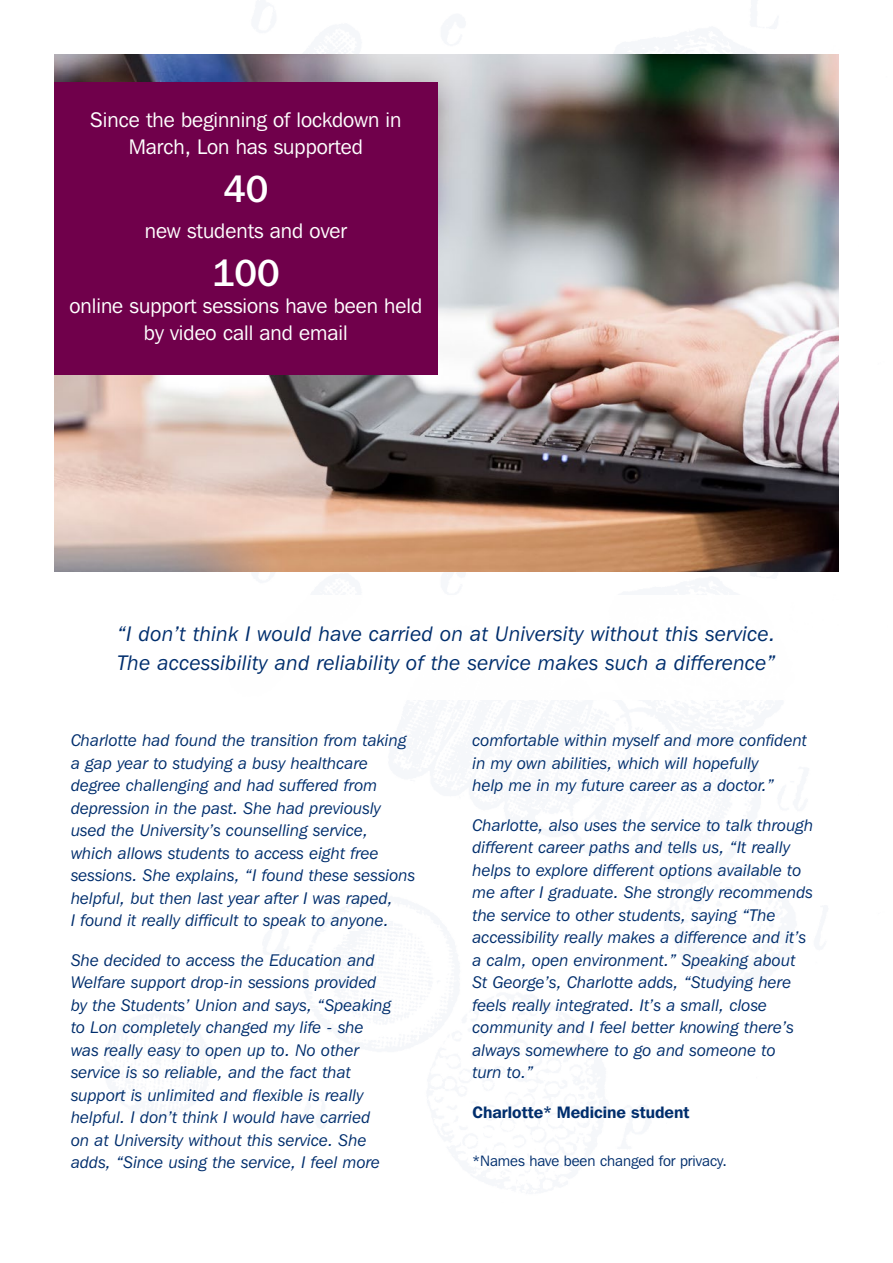
<style>
.page{position:relative;width:893px;height:1263px;background:#fff}
.page>*{position:absolute;margin:0;border:0;box-sizing:border-box;transform-origin:0 0}
.t1{font:500 37.5px "Franklin Gothic IT Cby BT";color:#fff}
.t2{font:italic 21px/28.5px "Franklin Gothic IT Cby BT";letter-spacing:.02em;color:#002e6d}
.t3{font:21px/27px "Franklin Gothic IT Cby BT";color:#fff;text-align:center}
.t4{font:italic 16.8px/22.5px "Franklin Gothic IT Cby BT";letter-spacing:.01em;color:#002e6d}
.t5{font:600 16.5px "Franklin Gothic IT Cby BT";color:#002e6d}
.t6{font:15px "Franklin Gothic IT Cby BT";color:#002e6d}
</style>
<div class="page">
<img style="left:54px;top:54px;width:785px;height:518px">
<div style="left:54px;top:82px;width:383px;height:293px;background:#70004b"></div>
<p class="t3" style="left:90px;top:106px;width:313px">Since the beginning of lockdown in<br>March, Lon has supported</p>
<h1 class="t1" style="left:223px;top:166px;width:47px">40</h1>
<p class="t3" style="left:145px;top:216px;width:204px">new students and over</p>
<h1 class="t1" style="left:212px;top:249px;width:69px">100</h1>
<p class="t3" style="left:69px;top:291px;width:354px">online support sessions have been held by video call and email</p>
<p class="t2" style="left:117px;top:619px;width:660px">“I don’t think I would have carried on at University without this service.<br>The accessibility and reliability of the service makes such a difference”</p>
<p class="t4" style="left:71px;top:729px;width:346px">Charlotte had found the transition from taking a gap year to studying a busy healthcare degree challenging and had suffered from depression in the past. She had previously used the University’s counselling service,<br>which allows students to access eight free sessions. She explains, “I found these sessions helpful, but then last year after I was raped,<br>I found it really difficult to speak to anyone.</p>
<p class="t4" style="left:71px;top:948px;width:322px">She decided to access the Education and Welfare support drop-in sessions provided by the Students’ Union and says, “Speaking to Lon completely changed my life - she was really easy to open up to. No other service is so reliable, and the fact that support is unlimited and flexible is really helpful. I don’t think I would have carried on at University without this service. She adds, “Since using the service, I feel more</p>
<p class="t4" style="left:472px;top:729px;width:336px">comfortable within myself and more confident in my own abilities, which will hopefully<br>help me in my future career as a doctor.”</p>
<p class="t4" style="left:472px;top:813px;width:342px">Charlotte, also uses the service to talk through different career paths and tells us, “It really helps to explore different options available to me after I graduate. She strongly recommends the service to other students, saying “The accessibility really makes a difference and it’s a calm, open environment.” Speaking about St George’s, Charlotte adds, “Studying here feels really integrated. It’s a small, close community and I feel better knowing there’s always somewhere to go and someone to<br>turn to.”</p>
<p class="t5" style="left:472px;top:1102px;width:218px">Charlotte* Medicine student</p>
<p class="t6" style="left:472px;top:1151px;width:256px">*Names have been changed for privacy.</p>
</div>
